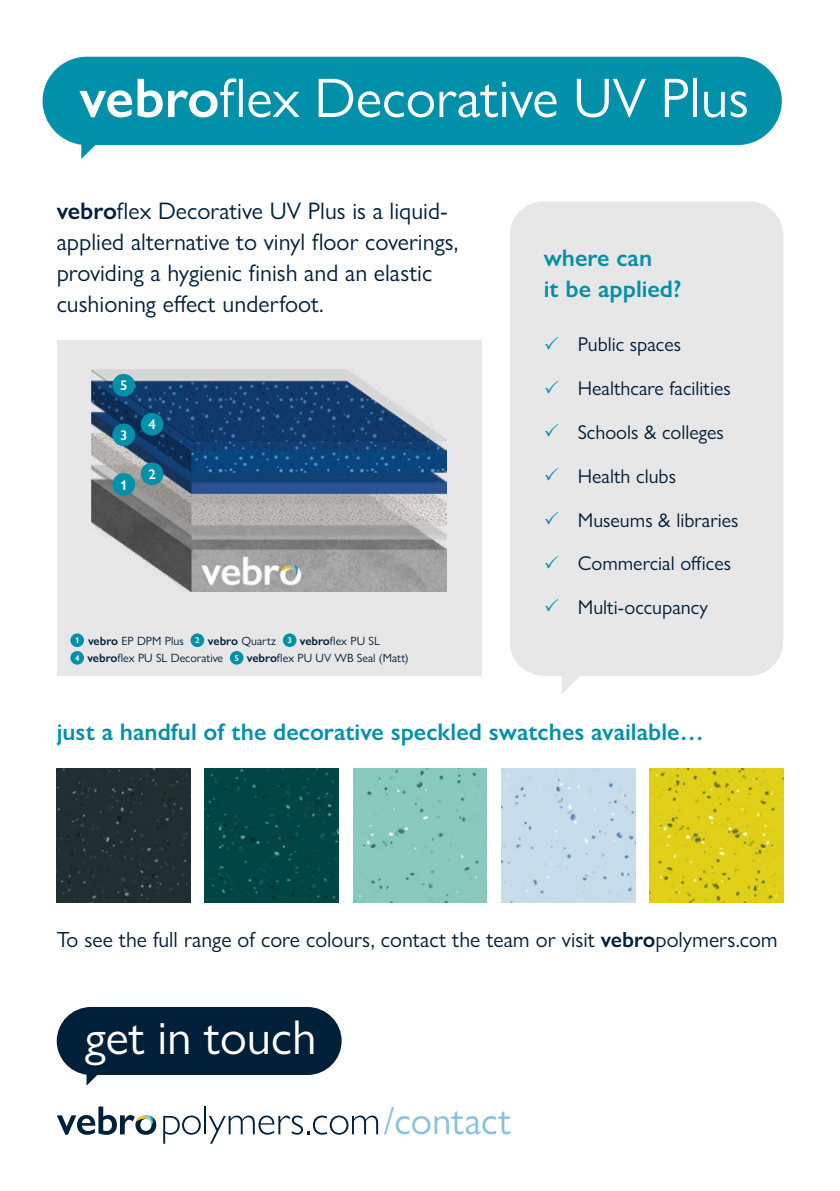
<style>
.page{position:relative;width:840px;height:1191px;background:#fff}
.page>*{position:absolute;margin:0;border:0;box-sizing:border-box;transform-origin:0 0}
.t1{font:55.8px "Gill Sans Nova";color:#fff}
.t2{font:49.2px "Gill Sans Nova";color:#fff}
.t3{font:39px "Gill Sans Nova";color:#88c1dc}
.t4{font:24px/31.2px "Gill Sans Nova";color:#00203a}
.t5{font:600 24px/31.2px "Gill Sans Nova";color:#0090aa}
.t6{font:22px "Gill Sans Nova";color:#00203a}
.t7{font:20px/43.8px "Gill Sans Nova";color:#00203a}
.t8{font:600 14px "Gill Sans Nova";color:#fff}
.t9{font:12px/17.6px "Gill Sans Nova";color:#00203a}
.s1{font-weight:600}
.s2{font-weight:600;font-size:8.4px;color:#fff}
</style>
<div class="page">
<svg style="left:57px;top:1007px;width:284px;height:78px"></svg>
<svg style="left:57px;top:1106px;width:99px;height:28px"></svg>
<svg style="left:163px;top:1115px;width:38px;height:28px"></svg>
<hr style="left:204px;top:1106px;width:2px;height:28px;background:#00203a">
<svg style="left:209px;top:1115px;width:169px;height:28px"></svg>
<div style="left:57px;top:341px;width:424px;height:335px;background:#e8e7e7"></div>
<img style="left:91px;top:369px;width:355px;height:222px">
<svg style="left:43px;top:57px;width:738px;height:102px;fill:#0090aa"></svg>
<div style="left:57px;top:768px;width:133px;height:134px;background:#202f30"></div>
<div style="left:205px;top:768px;width:133px;height:134px;background:#004644"></div>
<div style="left:353px;top:768px;width:133px;height:134px;background:#8acabc"></div>
<div style="left:501px;top:768px;width:133px;height:134px;background:#c7ddeb"></div>
<img style="left:649px;top:768px;width:133px;height:134px">
<div style="left:112px;top:374px;width:23px;height:22px;background:#0090aa;border-radius:50%"></div>
<div style="left:141px;top:413px;width:22px;height:22px;background:#0090aa;border-radius:50%"></div>
<div style="left:112px;top:423px;width:23px;height:23px;background:#0090aa;border-radius:50%"></div>
<div style="left:141px;top:462px;width:22px;height:23px;background:#0090aa;border-radius:50%"></div>
<div style="left:112px;top:473px;width:23px;height:23px;background:#0090aa;border-radius:50%"></div>
<div style="left:70px;top:633px;width:14px;height:14px;background:#0090aa;border-radius:50%"></div>
<div style="left:190px;top:633px;width:14px;height:14px;background:#0090aa;border-radius:50%"></div>
<div style="left:283px;top:633px;width:13px;height:14px;background:#0090aa;border-radius:50%"></div>
<div style="left:70px;top:651px;width:14px;height:13px;background:#0090aa;border-radius:50%"></div>
<div style="left:230px;top:651px;width:13px;height:13px;background:#0090aa;border-radius:50%"></div>
<div style="left:509px;top:201px;width:273px;height:475px;background:#e8e7e7;border-radius:34px"></div>
<svg style="left:562px;top:676px;width:18px;height:18px"></svg>
<h1 class="t1" style="left:79px;top:64px;width:670px"><span class="s1">vebro</span>flex Decorative UV Plus</h1>
<p class="t4" style="left:57px;top:195px;width:403px"><span class="s1">vebro</span>flex Decorative UV Plus is a liquid&shy;applied alternative to vinyl floor coverings, providing a hygienic finish and an elastic cushioning effect underfoot.</p>
<p class="t8" style="left:120px;top:377px;width:9px">5</p>
<p class="t8" style="left:120px;top:426px;width:9px">3</p>
<p class="t8" style="left:120px;top:476px;width:9px">1</p>
<p class="t8" style="left:148px;top:416px;width:9px">4</p>
<p class="t8" style="left:148px;top:465px;width:9px">2</p>
<p class="t9" style="left:75px;top:631px;width:335px"><span class="s2">1</span> <span class="s1">vebro</span> EP DPM Plus <span class="s2">2</span> <span class="s1">vebro</span> Quartz <span class="s2">3</span> <span class="s1">vebro</span>flex PU SL<br><span class="s2">4</span> <span class="s1">vebro</span>flex PU SL Decorative <span class="s2">5</span> <span class="s1">vebro</span>flex PU UV WB Seal (Matt)</p>
<p class="t5" style="left:543px;top:242px;width:139px">where can<br>it be applied?</p>
<p class="t7" style="left:577px;top:322px;width:162px">Public spaces<br>Healthcare facilities<br>Schools &amp; colleges<br>Health clubs<br>Museums &amp; libraries<br>Commercial offices<br>Multi-occupancy</p>
<p class="t5" style="left:57px;top:716px;width:648px">just a handful of the decorative speckled swatches available…</p>
<p class="t6" style="left:57px;top:925px;width:722px">To see the full range of core colours, contact the team or visit <span class="s1">vebro</span>polymers.com</p>
<h2 class="t2" style="left:85px;top:1007px;width:233px">get in touch</h2>
<h3 class="t3" style="left:383px;top:1097px;width:129px">/contact</h3>
</div>
